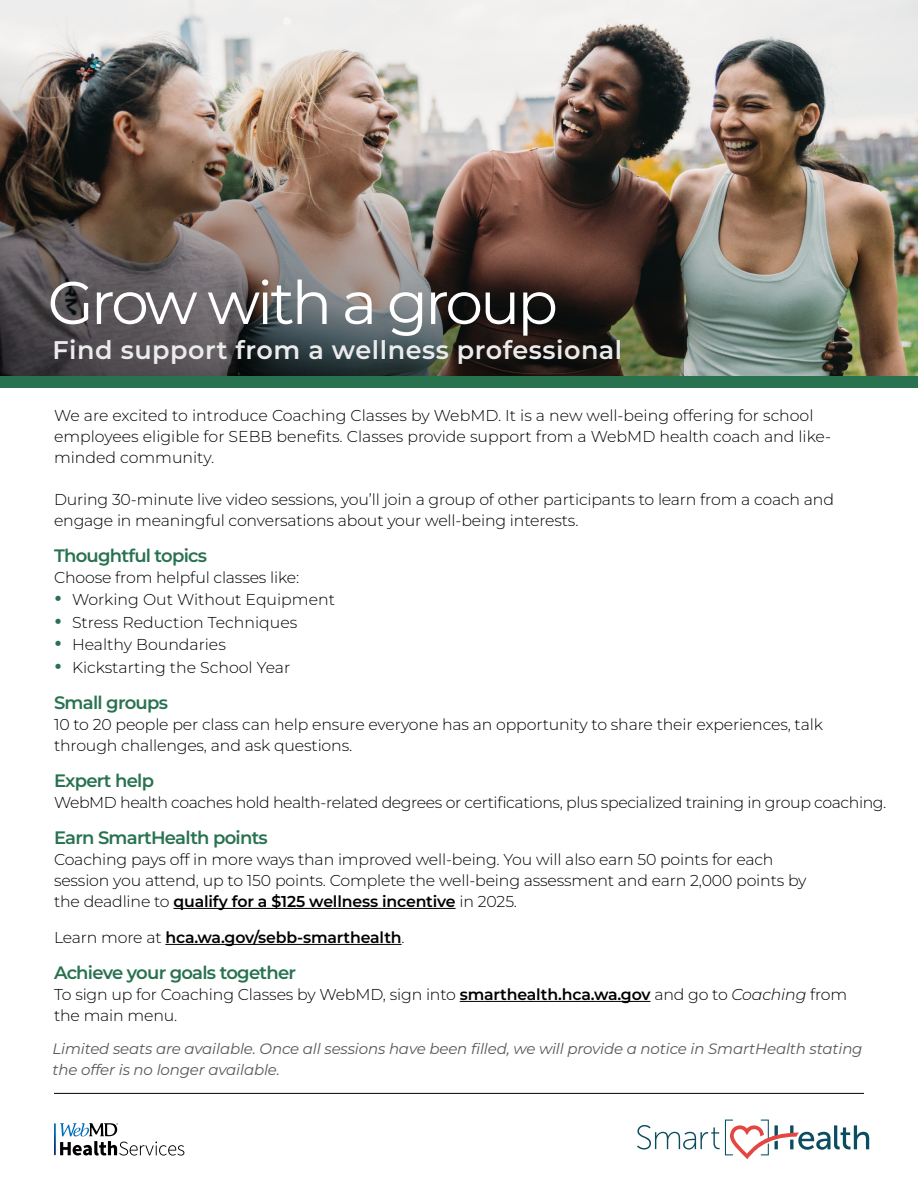
<style>
.page{position:relative;width:918px;height:1188px;background:#fff}
.page>*{position:absolute;margin:0;border:0;box-sizing:border-box;transform-origin:0 0}
.t1{font:60px "Montserrat";letter-spacing:-.05em;color:#fff}
.t2{font:600 25.5px "Montserrat";letter-spacing:.02em;color:#ebebec}
.t3{font:600 18px "Montserrat";letter-spacing:-.04em;color:#287250}
.t4{font:300 15.75px/21px "Montserrat";letter-spacing:-.01em;color:#000}
.t5{font:600 15.75px "Montserrat";letter-spacing:-.01em;color:#000}
.t6{font:italic 15px/21px "Montserrat";letter-spacing:-.01em;color:#58595b}
.s1{font-weight:600;font-size:24px;color:#287250}
.s2{font-weight:600}
.s3{font-weight:300}
.s4{font-style:italic}
</style>
<div class="page">
<img style="left:684px;top:0;width:234px;height:376px">
<img style="left:0;top:0;width:684px;height:376px">
<svg style="left:637px;top:1120px;width:232px;height:39px"></svg>
<hr style="left:54px;top:1093px;width:810px;height:1px;background:#000">
<svg style="left:54px;top:1123px;width:2px;height:32px"></svg>
<svg style="left:60px;top:1123px;width:124px;height:33px"></svg>
<div style="left:0;top:376px;width:918px;height:12px;background:#287250"></div>
<hr style="left:173px;top:908px;width:283px;height:1px;background:#000">
<hr style="left:165px;top:944px;width:237px;height:1px;background:#000">
<hr style="left:460px;top:1001px;width:190px;height:1px;background:#000">
<p class="t1" style="left:48px;top:263px;width:512px">Grow with a group</p>
<p class="t2" style="left:52px;top:333px;width:571px">Find support from a wellness professional</p>
<p class="t4" style="left:54px;top:404px;width:779px">We are excited to introduce Coaching Classes by WebMD. It is a new well-being offering for school employees eligible for SEBB benefits. Classes provide support from a WebMD health coach and like&shy;minded community.</p>
<p class="t4" style="left:54px;top:488px;width:782px">During 30-minute live video sessions, you’ll join a group of other participants to learn from a coach and engage in meaningful conversations about your well-being interests.</p>
<p class="t3" style="left:54px;top:543px;width:155px">Thoughtful topics</p>
<p class="t4" style="left:54px;top:566px;width:247px">Choose from helpful classes like:</p>
<p class="t4" style="left:54px;top:589px;width:282px"><span class="s1">•</span> Working Out Without Equipment</p>
<p class="t4" style="left:54px;top:611px;width:245px"><span class="s1">•</span> Stress Reduction Techniques</p>
<p class="t4" style="left:54px;top:634px;width:173px"><span class="s1">•</span> Healthy Boundaries</p>
<p class="t4" style="left:54px;top:656px;width:238px"><span class="s1">•</span> Kickstarting the School Year</p>
<p class="t3" style="left:54px;top:690px;width:116px">Small groups</p>
<p class="t4" style="left:54px;top:713px;width:770px">10 to 20 people per class can help ensure everyone has an opportunity to share their experiences, talk through challenges, and ask questions.</p>
<p class="t3" style="left:54px;top:768px;width:102px">Expert help</p>
<p class="t4" style="left:54px;top:791px;width:834px">WebMD health coaches hold health-related degrees or certifications, plus specialized training in group coaching.</p>
<p class="t3" style="left:54px;top:825px;width:215px">Earn SmartHealth points</p>
<p class="t4" style="left:54px;top:848px;width:754px">Coaching pays off in more ways than improved well-being. You will also earn 50 points for each session you attend, up to 150 points. Complete the well-being assessment and earn 2,000 points by the deadline to <span class="s2">qualify for a $125 wellness incentive</span> in 2025.</p>
<p class="t5" style="left:54px;top:927px;width:352px"><span class="s3">Learn more at</span> hca.wa.gov/sebb-smarthealth<span class="s3">.</span></p>
<p class="t3" style="left:54px;top:960px;width:244px">Achieve your goals together</p>
<p class="t4" style="left:54px;top:983px;width:795px">To sign up for Coaching Classes by WebMD, sign into <span class="s2">smarthealth.hca.wa.gov</span> and go to <span class="s4">Coaching</span> from the main menu.</p>
<p class="t6" style="left:52px;top:1037px;width:812px">Limited seats are available. Once all sessions have been filled, we will provide a notice in SmartHealth stating the offer is no longer available.</p>
</div>
